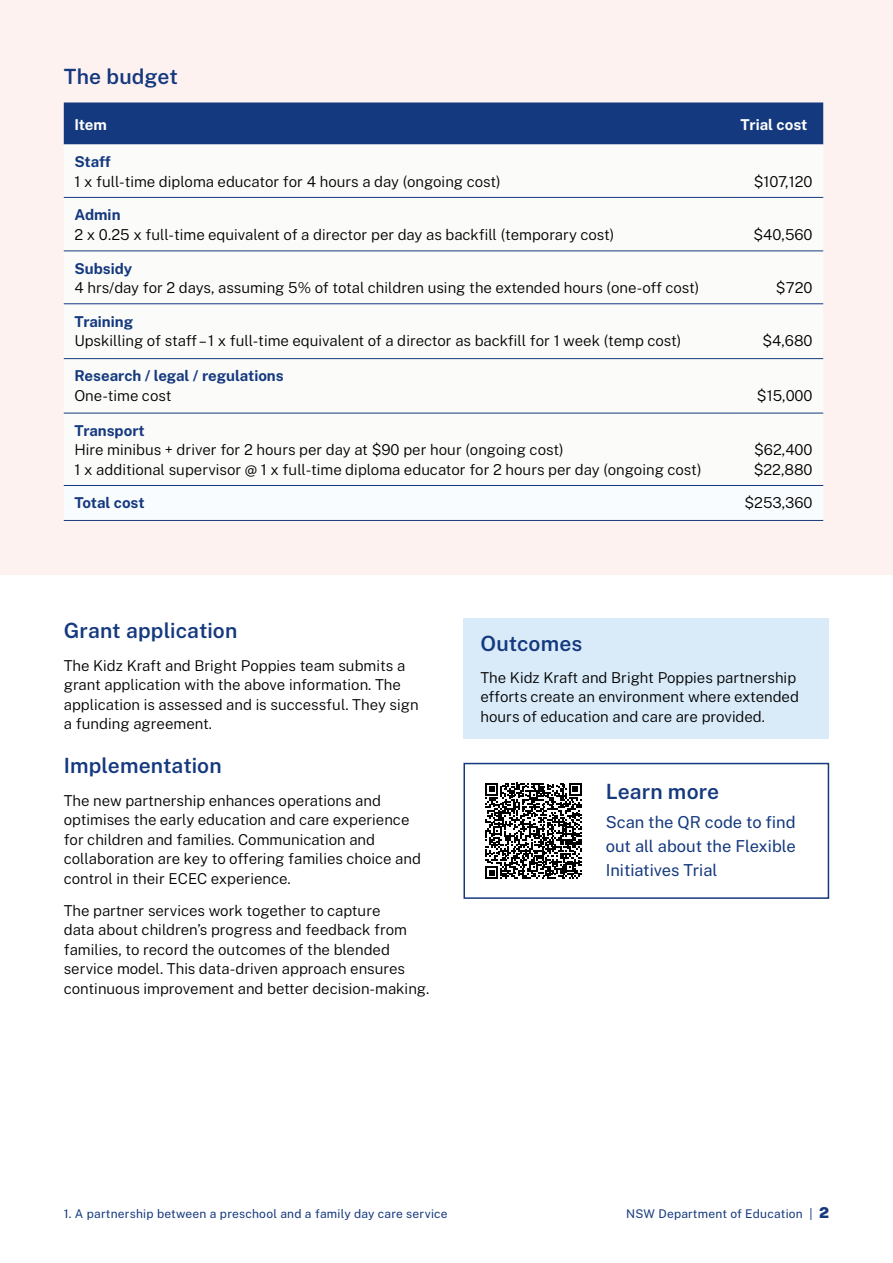
<style>
.page{position:relative;width:893px;height:1263px;background:#fff}
.page>*{position:absolute;margin:0;border:0;box-sizing:border-box;transform-origin:0 0}
._01_Heading_2{font:600 21px "Public Sans";letter-spacing:.005em;color:#15397f}
._04_Body{font:600 21px "Public Sans";letter-spacing:.005em;color:#15397f}
._04_Body-2{font:16.5px/24px "Public Sans";color:#15397f;text-align:justify}
._04_Body-3{font:300 15px/19.5px "Public Sans";color:#000}
._04_Body-4{font:700 15px/19.5px "Public Sans";color:#15397f}
.Header_Row{font:700 15px "Public Sans";color:#fff}
.t1{font:12px "Public Sans";letter-spacing:.02em;color:#15397f}
.s1{font-weight:700;color:#15397f}
.s2{font-weight:300;color:#000}
.s3{font-weight:900;font-size:15px}
</style>
<div class="page">
<div style="left:0;top:0;width:893px;height:574px;background:#fef2f1"></div>
<div style="left:64px;top:102px;width:759px;height:42px;background:#15397f"></div>
<div style="left:64px;top:144px;width:759px;height:269px;background:#fbfbfa"></div>
<div style="left:64px;top:486px;width:759px;height:34px;background:#f9fcfe"></div>
<hr style="left:64px;top:197px;width:666px;height:1px;background:#15397f">
<hr style="left:730px;top:197px;width:93px;height:1px;background:#15397f">
<hr style="left:64px;top:250px;width:666px;height:1px;background:#15397f">
<hr style="left:730px;top:250px;width:93px;height:1px;background:#15397f">
<hr style="left:64px;top:303px;width:666px;height:1px;background:#15397f">
<hr style="left:730px;top:303px;width:93px;height:1px;background:#15397f">
<hr style="left:64px;top:358px;width:666px;height:1px;background:#15397f">
<hr style="left:730px;top:358px;width:93px;height:1px;background:#15397f">
<hr style="left:64px;top:413px;width:666px;height:1px;background:#15397f">
<hr style="left:730px;top:413px;width:93px;height:1px;background:#15397f">
<hr style="left:64px;top:485px;width:666px;height:1px;background:#15397f">
<hr style="left:730px;top:485px;width:93px;height:1px;background:#15397f">
<hr style="left:64px;top:520px;width:666px;height:1px;background:#15397f">
<hr style="left:730px;top:520px;width:93px;height:1px;background:#15397f">
<div style="left:463px;top:618px;width:366px;height:121px;background:#d9ebf9"></div>
<div style="left:463px;top:763px;width:366px;height:136px;border:2px solid #15397f"></div>
<svg style="left:485px;top:783px;width:97px;height:96px"></svg>
<p class="_04_Body" style="left:64px;top:61px;width:116px">The budget</p>
<p class="Header_Row" style="left:74px;top:113px;width:34px">Item</p>
<p class="Header_Row" style="left:741px;top:113px;width:68px">Trial cost</p>
<p class="_04_Body-3" style="left:74px;top:151px;width:428px"><span class="s1">Staff<br></span>1 x full-time diploma educator for 4 hours a day (ongoing cost)</p>
<p class="_04_Body-3" style="left:754px;top:171px;width:60px">$107,120</p>
<p class="_04_Body-3" style="left:74px;top:204px;width:542px"><span class="s1">Admin<br></span>2 x 0.25 x full-time equivalent of a director per day as backfill (temporary cost)</p>
<p class="_04_Body-3" style="left:74px;top:258px;width:627px"><span class="s1">Subsidy<br></span>4 hrs/day for 2 days, assuming 5% of total children using the extended hours (one-off cost)</p>
<p class="_04_Body-3" style="left:74px;top:311px;width:608px"><span class="s1">Training<br></span>Upskilling of staff – 1 x full-time equivalent of a director as backfill for 1 week (temp cost)</p>
<p class="_04_Body-4" style="left:74px;top:365px;width:211px">Research / legal / regulations<br><span class="s2">One-time cost</span></p>
<p class="_04_Body-3" style="left:74px;top:420px;width:629px"><span class="s1">Transport<br></span>Hire minibus + driver for 2 hours per day at $90 per hour (ongoing cost)<br>1 x additional supervisor @ 1 x full-time diploma educator for 2 hours per day (ongoing cost)</p>
<p class="_04_Body-3" style="left:753px;top:224px;width:61px">$40,560</p>
<p class="_04_Body-3" style="left:776px;top:277px;width:38px">$720</p>
<p class="_04_Body-3" style="left:762px;top:330px;width:52px">$4,680</p>
<p class="_04_Body-3" style="left:757px;top:385px;width:57px">$15,000</p>
<p class="_04_Body-3" style="left:754px;top:439px;width:60px">$62,400 $22,880</p>
<p class="_04_Body-4" style="left:74px;top:492px;width:72px">Total cost</p>
<p class="_04_Body-3" style="left:744px;top:492px;width:70px">$253,360</p>
<h2 class="_01_Heading_2" style="left:64px;top:616px;width:175px">Grant application</h2>
<p class="_04_Body-3" style="left:64px;top:655px;width:356px">The Kidz Kraft and Bright Poppies team submits a grant application with the above information. The application is assessed and is successful. They sign a funding agreement.</p>
<h2 class="_01_Heading_2" style="left:64px;top:750px;width:159px">Implementation</h2>
<p class="_04_Body-3" style="left:64px;top:790px;width:359px">The new partnership enhances operations and optimises the early education and care experience for children and families. Communication and collaboration are key to offering families choice and control in their ECEC experience.</p>
<p class="_04_Body-3" style="left:64px;top:900px;width:367px">The partner services work together to capture<br>data about children’s progress and feedback from families, to record the outcomes of the blended service model. This data-driven approach ensures continuous improvement and better decision-making.</p>
<h2 class="_01_Heading_2" style="left:480px;top:628px;width:103px">Outcomes</h2>
<p class="_04_Body-3" style="left:480px;top:667px;width:320px">The Kidz Kraft and Bright Poppies partnership efforts create an environment where extended hours of education and care are provided.</p>
<h2 class="_01_Heading_2" style="left:606px;top:776px;width:115px">Learn more</h2>
<p class="_04_Body-2" style="left:606px;top:809px;width:192px">Scan the QR code to find out all about the Flexible Initiatives Trial</p>
<p class="t1" style="left:64px;top:1205px;width:385px">1. A partnership between a preschool and a family day care service</p>
<p class="t1" style="left:626px;top:1205px;width:204px">NSW Department of Education | <span class="s3">2</span></p>
</div>
